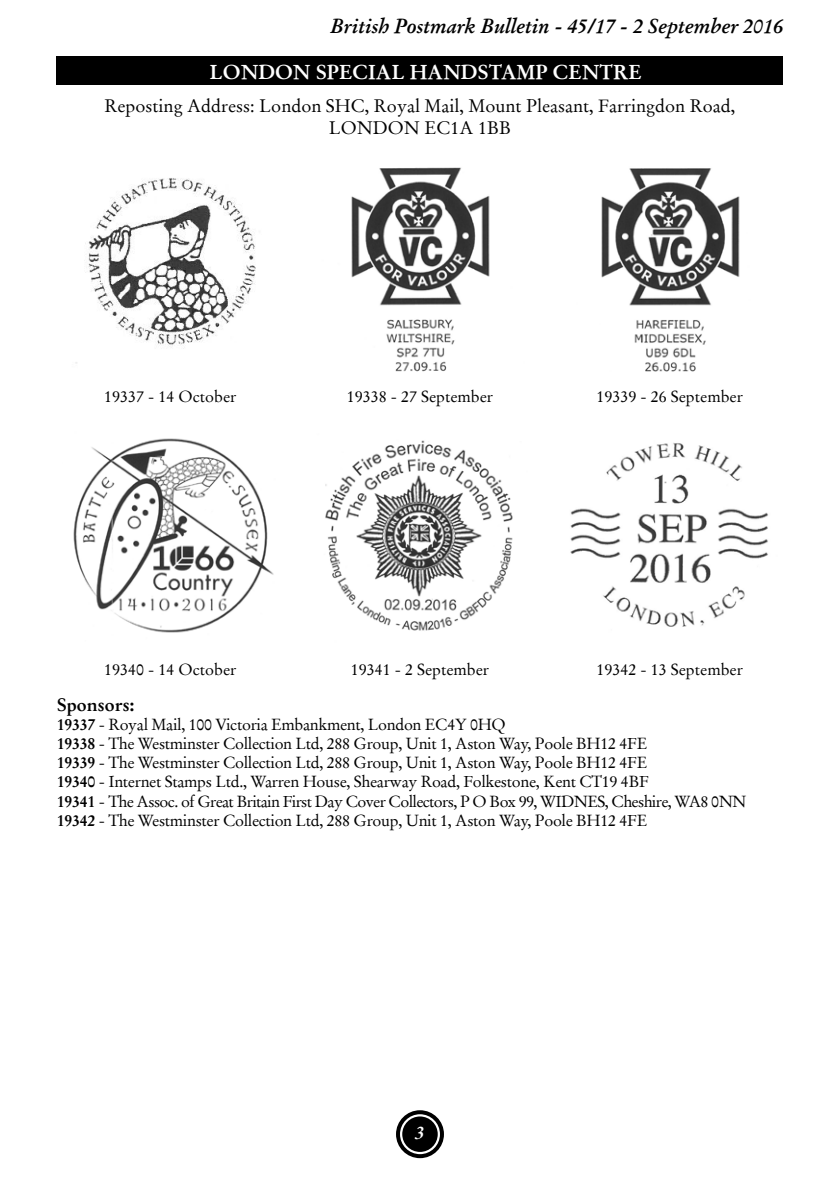
<style>
.page{position:relative;width:840px;height:1191px;background:#fff}
.page>*{position:absolute;margin:0;border:0;box-sizing:border-box;transform-origin:0 0}
.t1{font:italic 700 20px "Stempel Garamond";color:#000}
.t2{font:20px "Stempel Garamond Bold 2";color:#fff}
.t3{font:18px/21.6px "Stempel Garamond Regular 2";color:#000;text-align:center}
.t4{font:18px "Stempel Garamond Bold 2";color:#000}
.t5{font:italic 700 18px "Stempel Garamond";color:#fff}
.t6{font:16px/19.2px "Stempel Garamond Regular 2";letter-spacing:-.02em;color:#000}
.t7{font:16px "Stempel Garamond Regular 2";color:#000}
.s1{font-family:"Stempel Garamond Bold 2"}
</style>
<div class="page">
<div style="left:396px;top:1110px;width:47px;height:48px;border:4px solid #000;border-radius:50%"></div>
<div style="left:402px;top:1116px;width:35px;height:36px;background:#000;border-radius:50%"></div>
<div style="left:57px;top:57px;width:725px;height:28px;background:#000"></div>
<img style="left:75px;top:178px;width:181px;height:186px">
<img style="left:351px;top:167px;width:139px;height:204px">
<img style="left:601px;top:168px;width:139px;height:203px">
<img style="left:73px;top:438px;width:201px;height:195px">
<img style="left:325px;top:440px;width:188px;height:191px">
<img style="left:570px;top:443px;width:198px;height:184px">
<p class="t1" style="left:330px;top:17px;width:454px">British Postmark Bulletin - 45/17 - 2 September 2016</p>
<p class="t2" style="left:209px;top:63px;width:433px">LONDON SPECIAL HANDSTAMP CENTRE</p>
<p class="t3" style="left:104px;top:97px;width:632px">Reposting Address: London SHC, Royal Mail, Mount Pleasant, Farringdon Road,<br>LONDON EC1A 1BB</p>
<p class="t7" style="left:104px;top:389px;width:133px">19337 - 14 October</p>
<p class="t7" style="left:346px;top:389px;width:148px">19338 - 27 September</p>
<p class="t7" style="left:596px;top:389px;width:148px">19339 - 26 September</p>
<p class="t7" style="left:104px;top:662px;width:133px">19340 - 14 October</p>
<p class="t7" style="left:350px;top:662px;width:140px">19341 - 2 September</p>
<p class="t7" style="left:596px;top:662px;width:148px">19342 - 13 September</p>
<p class="t4" style="left:57px;top:696px;width:79px">Sponsors:</p>
<p class="t6" style="left:57px;top:716px;width:690px"><span class="s1">19337</span> - Royal Mail, 100 Victoria Embankment, London EC4Y 0HQ<br><span class="s1">19338</span> - The Westminster Collection Ltd, 288 Group, Unit 1, Aston Way, Poole BH12 4FE<br><span class="s1">19339</span> - The Westminster Collection Ltd, 288 Group, Unit 1, Aston Way, Poole BH12 4FE<br><span class="s1">19340</span> - Internet Stamps Ltd., Warren House, Shearway Road, Folkestone, Kent CT19 4BF<br><span class="s1">19341</span> - The Assoc. of Great Britain First Day Cover Collectors, P O Box 99, WIDNES, Cheshire, WA8 0NN <span class="s1">19342</span> - The Westminster Collection Ltd, 288 Group, Unit 1, Aston Way, Poole BH12 4FE</p>
<p class="t5" style="left:415px;top:1125px;width:10px">3</p>
</div>
